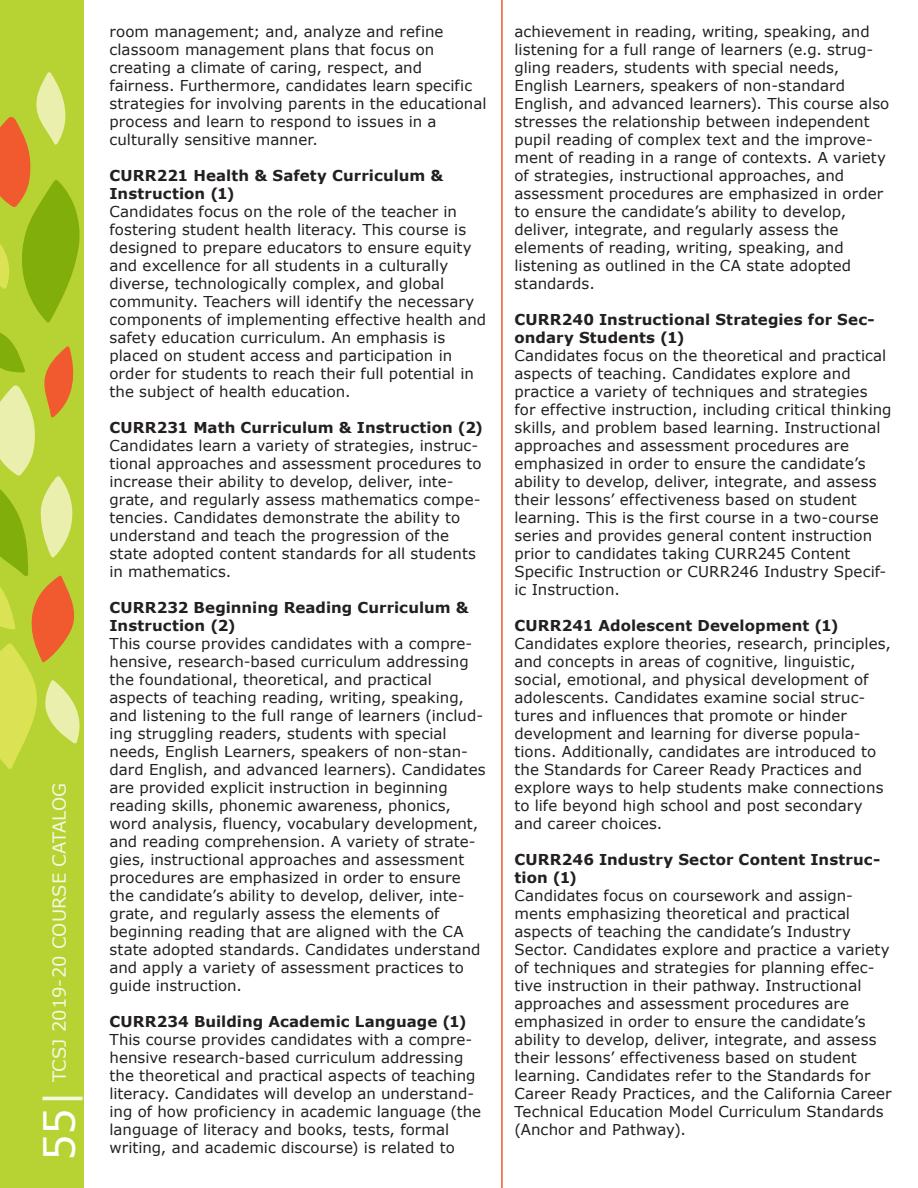
<style>
.page{position:relative;width:918px;height:1188px;background:#fff}
.page>*{position:absolute;margin:0;border:0;box-sizing:border-box;transform-origin:0 0}
.t1{font:42px "Verdana";color:#fff}
.t2{font:18px "Verdana";color:rgb(255 255 255/.85)}
.t3{font:15px/18px "Verdana";letter-spacing:.005em;color:#231f20}
.t4{font:700 15px/18px "Verdana";letter-spacing:.005em;color:#231f20}
.s1{color:rgb(255 255 255/.85)}
</style>
<div class="page">
<div style="left:0;top:0;width:83px;height:1188px;background:#b6d333"></div>
<svg style="left:0;top:72px;width:84px;height:698px"></svg>
<hr style="left:501px;top:0;width:2px;height:1188px;background:#f1592f">
<p class="t2" style="left:47px;top:1082px;width:301px;rotate:-90deg">TCSJ 2019-20 COURSE CATALOG</p>
<h1 class="t1" style="left:31px;top:1161px;width:74px;rotate:-90deg">55<span class="s1">|</span></h1>
<p class="t3" style="left:110px;top:22px;width:378px">room management; and, analyze and refine classoom management plans that focus on creating a climate of caring, respect, and fairness. Furthermore, candidates learn specific strategies for involving parents in the educational process and learn to respond to issues in a culturally sensitive manner.</p>
<p class="t4" style="left:110px;top:166px;width:335px">CURR221 Health &amp; Safety Curriculum &amp;<br>Instruction (1)</p>
<p class="t3" style="left:110px;top:202px;width:378px">Candidates focus on the role of the teacher in fostering student health literacy. This course is designed to prepare educators to ensure equity and excellence for all students in a culturally diverse, technologically complex, and global community. Teachers will identify the necessary components of implementing effective health and safety education curriculum. An emphasis is placed on student access and participation in order for students to reach their full potential in the subject of health education.</p>
<p class="t4" style="left:110px;top:418px;width:375px">CURR231 Math Curriculum &amp; Instruction (2)</p>
<p class="t3" style="left:110px;top:436px;width:374px">Candidates learn a variety of strategies, instruc&shy;tional approaches and assessment procedures to increase their ability to develop, deliver, inte&shy;grate, and regularly assess mathematics compe&shy;tencies. Candidates demonstrate the ability to understand and teach the progression of the state adopted content standards for all students in mathematics.</p>
<p class="t4" style="left:110px;top:598px;width:361px">CURR232 Beginning Reading Curriculum &amp;<br>Instruction (2)</p>
<p class="t3" style="left:110px;top:634px;width:378px">This course provides candidates with a compre&shy;hensive, research-based curriculum addressing the foundational, theoretical, and practical aspects of teaching reading, writing, speaking, and listening to the full range of learners (includ&shy;ing struggling readers, students with special needs, English Learners, speakers of non-stan&shy;dard English, and advanced learners). Candidates are provided explicit instruction in beginning reading skills, phonemic awareness, phonics, word analysis, fluency, vocabulary development, and reading comprehension. A variety of strate&shy;gies, instructional approaches and assessment procedures are emphasized in order to ensure the candidate’s ability to develop, deliver, inte&shy;grate, and regularly assess the elements of beginning reading that are aligned with the CA state adopted standards. Candidates understand and apply a variety of assessment practices to guide instruction.</p>
<p class="t4" style="left:110px;top:1012px;width:359px">CURR234 Building Academic Language (1)</p>
<p class="t3" style="left:110px;top:1030px;width:373px">This course provides candidates with a compre&shy;hensive research-based curriculum addressing the theoretical and practical aspects of teaching literacy. Candidates will develop an understand&shy;ing of how proficiency in academic language (the language of literacy and books, tests, formal writing, and academic discourse) is related to</p>
<p class="t3" style="left:514px;top:22px;width:376px">achievement in reading, writing, speaking, and listening for a full range of learners (e.g. strug&shy;gling readers, students with special needs, English Learners, speakers of non-standard English, and advanced learners). This course also stresses the relationship between independent pupil reading of complex text and the improve&shy;ment of reading in a range of contexts. A variety of strategies, instructional approaches, and assessment procedures are emphasized in order to ensure the candidate’s ability to develop, deliver, integrate, and regularly assess the elements of reading, writing, speaking, and listening as outlined in the CA state adopted standards.</p>
<p class="t4" style="left:514px;top:310px;width:362px">CURR240 Instructional Strategies for Sec&shy;ondary Students (1)</p>
<p class="t3" style="left:514px;top:346px;width:379px">Candidates focus on the theoretical and practical aspects of teaching. Candidates explore and practice a variety of techniques and strategies for effective instruction, including critical thinking skills, and problem based learning. Instructional approaches and assessment procedures are emphasized in order to ensure the candidate’s ability to develop, deliver, integrate, and assess their lessons’ effectiveness based on student learning. This is the first course in a two-course series and provides general content instruction prior to candidates taking CURR245 Content Specific Instruction or CURR246 Industry Specif&shy;ic Instruction.</p>
<p class="t4" style="left:514px;top:616px;width:326px">CURR241 Adolescent Development (1)</p>
<p class="t3" style="left:514px;top:634px;width:378px">Candidates explore theories, research, principles, and concepts in areas of cognitive, linguistic, social, emotional, and physical development of adolescents. Candidates examine social struc&shy;tures and influences that promote or hinder development and learning for diverse popula&shy;tions. Additionally, candidates are introduced to the Standards for Career Ready Practices and explore ways to help students make connections to life beyond high school and post secondary and career choices.</p>
<p class="t4" style="left:514px;top:850px;width:367px">CURR246 Industry Sector Content Instruc&shy;tion (1)</p>
<p class="t3" style="left:514px;top:886px;width:379px">Candidates focus on coursework and assign&shy;ments emphasizing theoretical and practical aspects of teaching the candidate’s Industry Sector. Candidates explore and practice a variety of techniques and strategies for planning effec&shy;tive instruction in their pathway. Instructional approaches and assessment procedures are emphasized in order to ensure the candidate’s ability to develop, deliver, integrate, and assess their lessons’ effectiveness based on student learning. Candidates refer to the Standards for Career Ready Practices, and the California Career Technical Education Model Curriculum Standards (Anchor and Pathway).</p>
</div>
